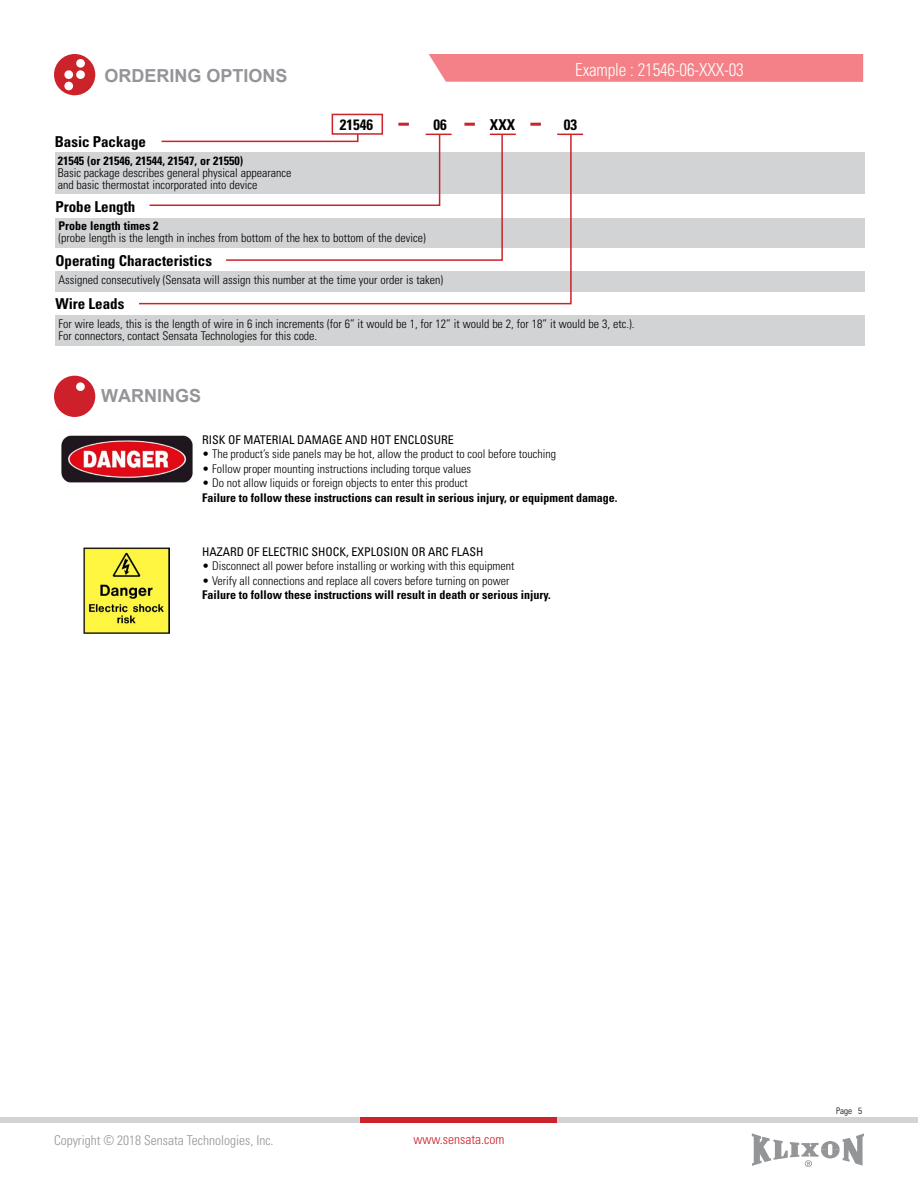
<style>
.page{position:relative;width:918px;height:1188px;background:#fff}
.page>*{position:absolute;margin:0;border:0;box-sizing:border-box;transform-origin:0 0}
.t1{font:700 18px "Arial";color:#939598}
.t2{font:300 condensed 18px "Univers";letter-spacing:-.01em;color:#fff;scale:.95 1}
.t3{font:700 condensed 15px "Univers";color:#000}
.t4{font:300 condensed 13.5px "Univers";color:#939598}
.t5{font:300 condensed 13.5px "Univers";color:#cc2229}
.t6{font:300 condensed 12px/12.1px "Univers";color:#000}
.t7{font:700 condensed 12px "Univers";color:#000}
.t8{font:condensed 12px "Univers LT Std";color:#000}
.t9{font:300 condensed 9px "Univers";color:#000}
</style>
<div class="page">
<div style="left:0;top:1117px;width:918px;height:6px;background:#d1d3d4"></div>
<div style="left:361px;top:1117px;width:196px;height:6px;background:#cc2229"></div>
<svg style="left:752px;top:1133px;width:112px;height:34px"></svg>
<div style="left:429px;top:54px;width:434px;height:28px;background:#f38187"></div>
<div style="left:55px;top:153px;width:810px;height:41px;background:#d1d3d4"></div>
<div style="left:55px;top:218px;width:810px;height:30px;background:#d1d3d4"></div>
<div style="left:55px;top:272px;width:810px;height:20px;background:#d1d3d4"></div>
<div style="left:55px;top:315px;width:810px;height:31px;background:#d1d3d4"></div>
<div style="left:332px;top:114px;width:51px;height:21px;border:2px solid #cc2229"></div>
<svg style="left:398px;top:123px;width:11px;height:3px"></svg>
<svg style="left:464px;top:123px;width:11px;height:3px"></svg>
<svg style="left:530px;top:123px;width:11px;height:3px"></svg>
<svg style="left:138px;top:133px;width:434px;height:172px"></svg>
<svg style="left:54px;top:54px;width:41px;height:41px"></svg>
<svg style="left:54px;top:376px;width:41px;height:41px"></svg>
<img style="left:61px;top:435px;width:132px;height:48px">
<img style="left:84px;top:547px;width:86px;height:87px">
<h1 class="t1" style="left:104px;top:64px;width:185px">ORDERING OPTIONS</h1>
<h1 class="t2" style="left:575px;top:59px;width:179px">Example : 21546-06-XXX-03</h1>
<p class="t3" style="left:55px;top:132px;width:93px">Basic Package</p>
<p class="t3" style="left:340px;top:116px;width:35px">21546</p>
<p class="t3" style="left:433px;top:116px;width:15px">06</p>
<p class="t3" style="left:490px;top:116px;width:27px">XXX</p>
<p class="t3" style="left:564px;top:116px;width:15px">03</p>
<p class="t7" style="left:58px;top:153px;width:187px">21545 (or 21546, 21544, 21547, or 21550)</p>
<p class="t6" style="left:58px;top:167px;width:235px">Basic package describes general physical appearance and basic thermostat incorporated into device</p>
<p class="t7" style="left:58px;top:218px;width:102px">Probe length times 2</p>
<p class="t6" style="left:58px;top:232px;width:369px">(probe length is the length in inches from bottom of the hex to bottom of the device)</p>
<p class="t6" style="left:58px;top:274px;width:386px">Assigned consecutively (Sensata will assign this number at the time your order is taken)</p>
<p class="t6" style="left:58px;top:317px;width:577px">For wire leads, this is the length of wire in 6 inch increments (for 6” it would be 1, for 12” it would be 2, for 18” it would be 3, etc.).<br>For connectors, contact Sensata Technologies for this code.</p>
<p class="t3" style="left:55px;top:197px;width:81px">Probe Length</p>
<p class="t3" style="left:55px;top:251px;width:158px">Operating Characteristics</p>
<p class="t3" style="left:55px;top:294px;width:70px">Wire Leads</p>
<h1 class="t1" style="left:101px;top:384px;width:101px">WARNINGS</h1>
<p class="t8" style="left:202px;top:432px;width:253px">RISK OF MATERIAL DAMAGE AND HOT ENCLOSURE</p>
<p class="t6" style="left:202px;top:448px;width:355px">• The product’s side panels may be hot, allow the product to cool before touching</p>
<p class="t6" style="left:202px;top:463px;width:271px">• Follow proper mounting instructions including torque values</p>
<p class="t6" style="left:202px;top:477px;width:267px">• Do not allow liquids or foreign objects to enter this product</p>
<p class="t7" style="left:202px;top:490px;width:417px">Failure to follow these instructions can result in serious injury, or equipment damage.</p>
<p class="t8" style="left:202px;top:544px;width:283px">HAZARD OF ELECTRIC SHOCK, EXPLOSION OR ARC FLASH</p>
<p class="t6" style="left:202px;top:560px;width:314px">• Disconnect all power before installing or working with this equipment</p>
<p class="t6" style="left:202px;top:575px;width:309px">• Verify all connections and replace all covers before turning on power</p>
<p class="t7" style="left:202px;top:588px;width:350px">Failure to follow these instructions will result in death or serious injury.</p>
<p class="t4" style="left:54px;top:1132px;width:221px">Copyright © 2018 Sensata Technologies, Inc.</p>
<p class="t5" style="left:414px;top:1131px;width:92px">www.sensata.com</p>
<p class="t9" style="left:836px;top:1105px;width:27px">Page 5</p>
</div>
